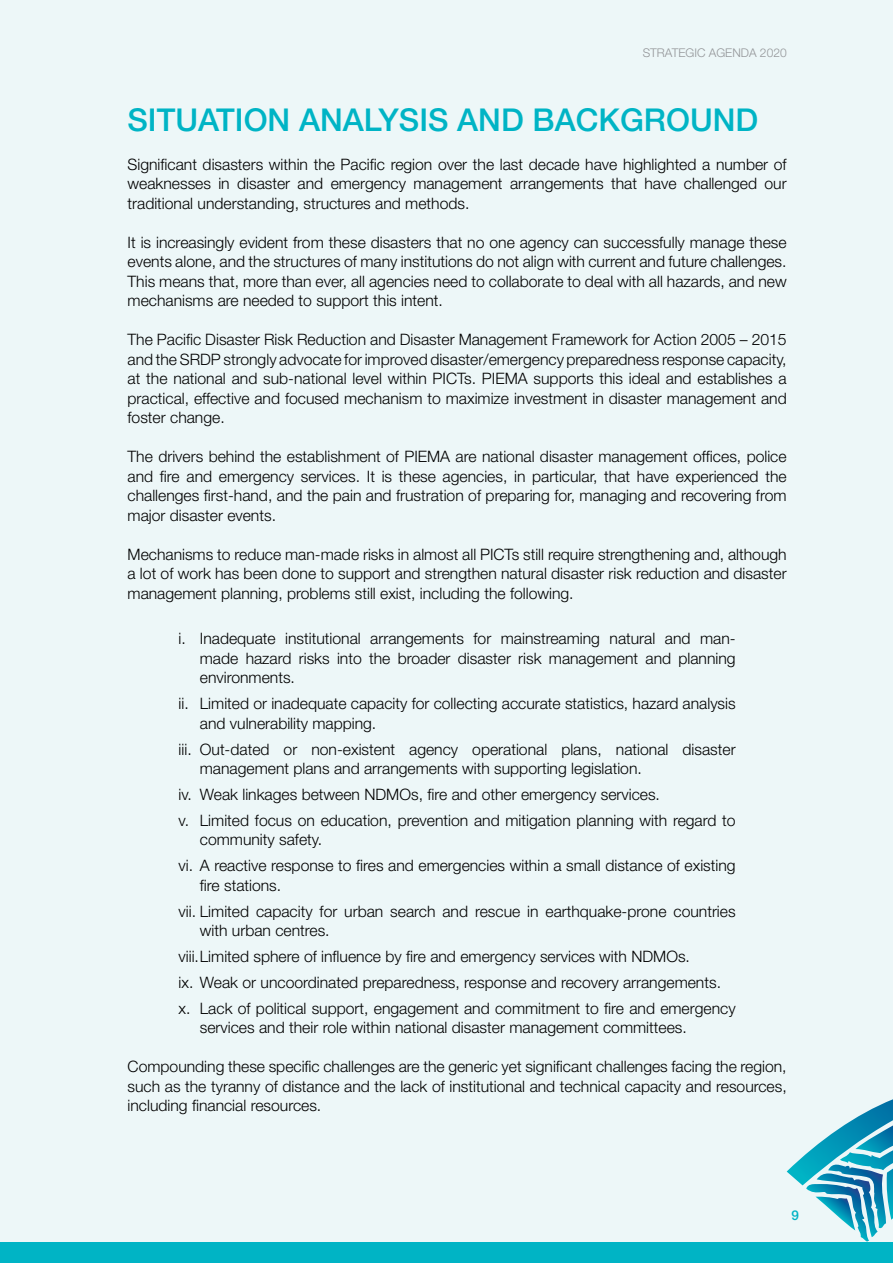
<style>
.page{position:relative;width:893px;height:1263px;background:#edf7f8}
.page>*{position:absolute;margin:0;border:0;box-sizing:border-box;transform-origin:0 0}
.t1{font:500 31.5px "Helvetica Neue";color:#00b4c5}
.t2{font:300 15.75px/19.5px "Helvetica Neue";color:#000;text-align:justify}
.t3{font:500 13.5px "Helvetica Neue";color:#00b4c5}
.t4{font:300 12px "Helvetica Neue";color:#939598}
</style>
<div class="page">
<svg style="left:787px;top:1099px;width:106px;height:143px"></svg>
<div style="left:0;top:1242px;width:893px;height:21px;background:#00b4c5"></div>
<p class="t4" style="left:643px;top:45px;width:145px">STRATEGIC AGENDA 2020</p>
<h1 class="t1" style="left:128px;top:101px;width:632px">SITUATION ANALYSIS AND BACKGROUND</h1>
<p class="t2" style="left:128px;top:154px;width:661px">Significant disasters within the Pacific region over the last decade have highlighted a number of weaknesses in disaster and emergency management arrangements that have challenged our traditional understanding, structures and methods.</p>
<p class="t2" style="left:128px;top:232px;width:661px">It is increasingly evident from these disasters that no one agency can successfully manage these events alone, and the structures of many institutions do not align with current and future challenges.<br>This means that, more than ever, all agencies need to collaborate to deal with all hazards, and new mechanisms are needed to support this intent.</p>
<p class="t2" style="left:128px;top:330px;width:661px">The Pacific Disaster Risk Reduction and Disaster Management Framework for Action 2005 – 2015 and the SRDP strongly advocate for improved disaster/emergency preparedness response capacity, at the national and sub-national level within PICTs. PIEMA supports this ideal and establishes a practical, effective and focused mechanism to maximize investment in disaster management and foster change.</p>
<p class="t2" style="left:128px;top:447px;width:661px">The drivers behind the establishment of PIEMA are national disaster management offices, police and fire and emergency services. It is these agencies, in particular, that have experienced the challenges first-hand, and the pain and frustration of preparing for, managing and recovering from major disaster events.</p>
<p class="t2" style="left:128px;top:544px;width:661px">Mechanisms to reduce man-made risks in almost all PICTs still require strengthening and, although a lot of work has been done to support and strengthen natural disaster risk reduction and disaster management planning, problems still exist, including the following.</p>
<p class="t2" style="left:200px;top:629px;width:537px;text-indent:-21px">i. Inadequate institutional arrangements for mainstreaming natural and man&shy;made hazard risks into the broader disaster risk management and planning environments.</p>
<p class="t2" style="left:200px;top:693px;width:537px;text-indent:-21px">ii. Limited or inadequate capacity for collecting accurate statistics, hazard analysis and vulnerability mapping.</p>
<p class="t2" style="left:200px;top:739px;width:537px;text-indent:-21px">iii. Out-dated or non-existent agency operational plans, national disaster management plans and arrangements with supporting legislation.</p>
<p class="t2" style="left:179px;top:781px;width:559px;line-height:26px">iv. Weak linkages between NDMOs, fire and other emergency services.<br>v. Limited focus on education, prevention and mitigation planning with regard to</p>
<p class="t2" style="left:179px;top:826px;width:559px;line-height:26px;text-indent:21px">community safety.<br>vi. A reactive response to fires and emergencies within a small distance of existing</p>
<p class="t2" style="left:179px;top:872px;width:558px;line-height:26px;text-indent:21px">fire stations.<br>vii. Limited capacity for urban search and rescue in earthquake-prone countries</p>
<p class="t2" style="left:179px;top:917px;width:558px;line-height:26px;text-align:left;text-indent:21px">with urban centres.<br>viii. Limited sphere of influence by fire and emergency services with NDMOs.<br>ix. Weak or uncoordinated preparedness, response and recovery arrangements. x. Lack of political support, engagement and commitment to fire and emergency</p>
<p class="t2" style="left:200px;top:1017px;width:488px">services and their role within national disaster management committees.</p>
<p class="t2" style="left:128px;top:1056px;width:661px">Compounding these specific challenges are the generic yet significant challenges facing the region, such as the tyranny of distance and the lack of institutional and technical capacity and resources, including financial resources.</p>
<p class="t3" style="left:791px;top:1207px;width:9px">9</p>
</div>
